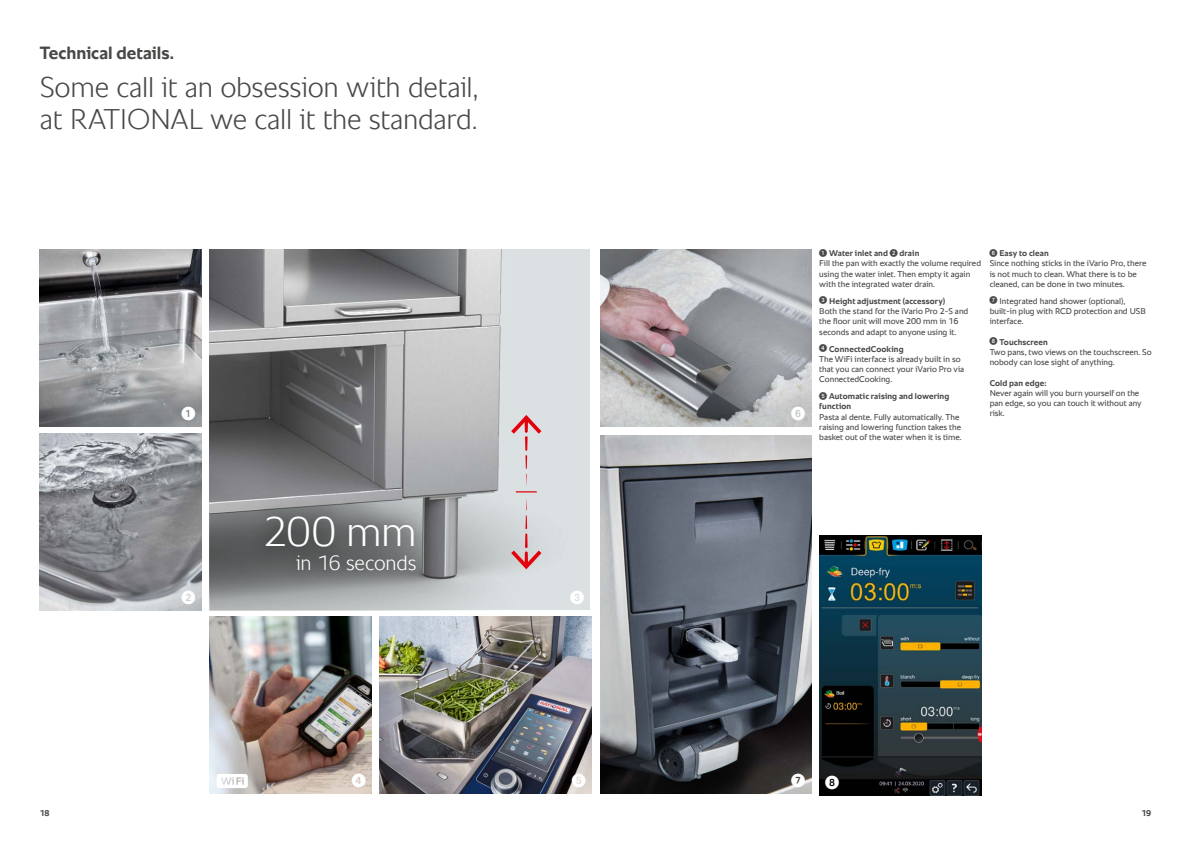
<style>
.page{position:relative;width:1191px;height:842px;background:#fff}
.page>*{position:absolute;margin:0;border:0;box-sizing:border-box;transform-origin:0 0}
.t1{font:300 42px "RATIONAL Sans TT";color:#fff}
.t2{font:300 29px/32px "RATIONAL Sans TT";letter-spacing:-.01em;color:#484847}
.t3{font:300 21px "RATIONAL Sans TT";letter-spacing:-.01em;color:#fff}
.t4{font:700 18px "RATIONAL Sans TT";color:#484847}
.t5{font:14px "European Pi One";color:#fff}
.t6{font:8.5px/10.2px "RATIONAL Sans TT";color:#484847}
.t7{font:700 8.5px/10.2px "RATIONAL Sans TT";letter-spacing:.01em;color:#484847}
.s1{font-weight:700}
</style>
<div class="page">
<img style="left:600px;top:249px;width:211px;height:177px">
<img style="left:380px;top:617px;width:211px;height:177px">
<img style="left:40px;top:249px;width:161px;height:177px">
<img style="left:40px;top:433px;width:161px;height:177px">
<img style="left:600px;top:436px;width:211px;height:358px">
<img style="left:210px;top:249px;width:380px;height:361px">
<svg style="left:511px;top:415px;width:30px;height:154px;background:#d9c5c7"></svg>
<div style="left:249px;top:498px;width:184px;height:90px;background:#000;opacity:.75"></div>
<img style="left:819px;top:535px;width:162px;height:260px">
<img style="left:210px;top:617px;width:161px;height:177px">
<svg style="left:217px;top:774px;width:31px;height:14px"></svg>
<h3 class="t4" style="left:40px;top:40px;width:136px">Technical details.</h3>
<h2 class="t2" style="left:40px;top:71px;width:440px">Some call it an obsession with detail, at RATIONAL we call it the standard.</h2>
<h3 class="t5" style="left:182px;top:406px;width:15px">1</h3>
<h1 class="t1" style="left:263px;top:501px;width:155px">200 mm</h1>
<h3 class="t3" style="left:296px;top:548px;width:122px">in 16 seconds</h3>
<h3 class="t5" style="left:182px;top:589px;width:15px">2</h3>
<h3 class="t5" style="left:570px;top:589px;width:15px">3</h3>
<h3 class="t5" style="left:791px;top:406px;width:15px">6</h3>
<p class="t6" style="left:819px;top:248px;width:163px"><sup>1</sup> <span class="s1">Water inlet and</span> <sup>2</sup> <span class="s1">drain<br></span>Fill the pan with exactly the volume required using the water inlet. Then empty it again with the integrated water drain.</p>
<p class="t6" style="left:819px;top:296px;width:151px"><sup>3</sup> <span class="s1">Height adjustment (accessory)<br></span>Both the stand for the iVario Pro 2-S and the floor unit will move 200 mm in 16 seconds and adapt to anyone using it.</p>
<p class="t6" style="left:819px;top:344px;width:146px"><sup>4</sup> <span class="s1">ConnectedCooking<br></span>The WiFi interface is already built in so that you can connect your iVario Pro via<br>ConnectedCooking.</p>
<p class="t7" style="left:819px;top:391px;width:132px"><sup>5</sup> Automatic raising and lowering function</p>
<p class="t6" style="left:819px;top:412px;width:144px">Pasta al dente. Fully automatically. The raising and lowering function takes the basket out of the water when it is time.</p>
<p class="t6" style="left:989px;top:248px;width:158px"><sup>6</sup> <span class="s1">Easy to clean<br></span>Since nothing sticks in the iVario Pro, there is not much to clean. What there is to be cleaned, can be done in two minutes.</p>
<p class="t6" style="left:989px;top:296px;width:158px"><sup>7</sup> Integrated hand shower (optional), built-in plug with RCD protection and USB interface.</p>
<p class="t6" style="left:989px;top:337px;width:163px"><sup>8</sup> <span class="s1">Touchscreen<br></span>Two pans, two views on the touchscreen. So nobody can lose sight of anything.</p>
<p class="t7" style="left:989px;top:378px;width:58px">Cold pan edge:</p>
<p class="t6" style="left:989px;top:388px;width:153px">Never again will you burn yourself on the pan edge, so you can touch it without any risk.</p>
<h3 class="t5" style="left:352px;top:773px;width:15px">4</h3>
<h3 class="t5" style="left:791px;top:773px;width:15px">7</h3>
<h3 class="t5" style="left:825px;top:775px;width:15px">8</h3>
<h3 class="t5" style="left:571px;top:773px;width:15px">5</h3>
<p class="t7" style="left:40px;top:808px;width:11px">18</p>
<p class="t7" style="left:1141px;top:808px;width:11px">19</p>
</div>
